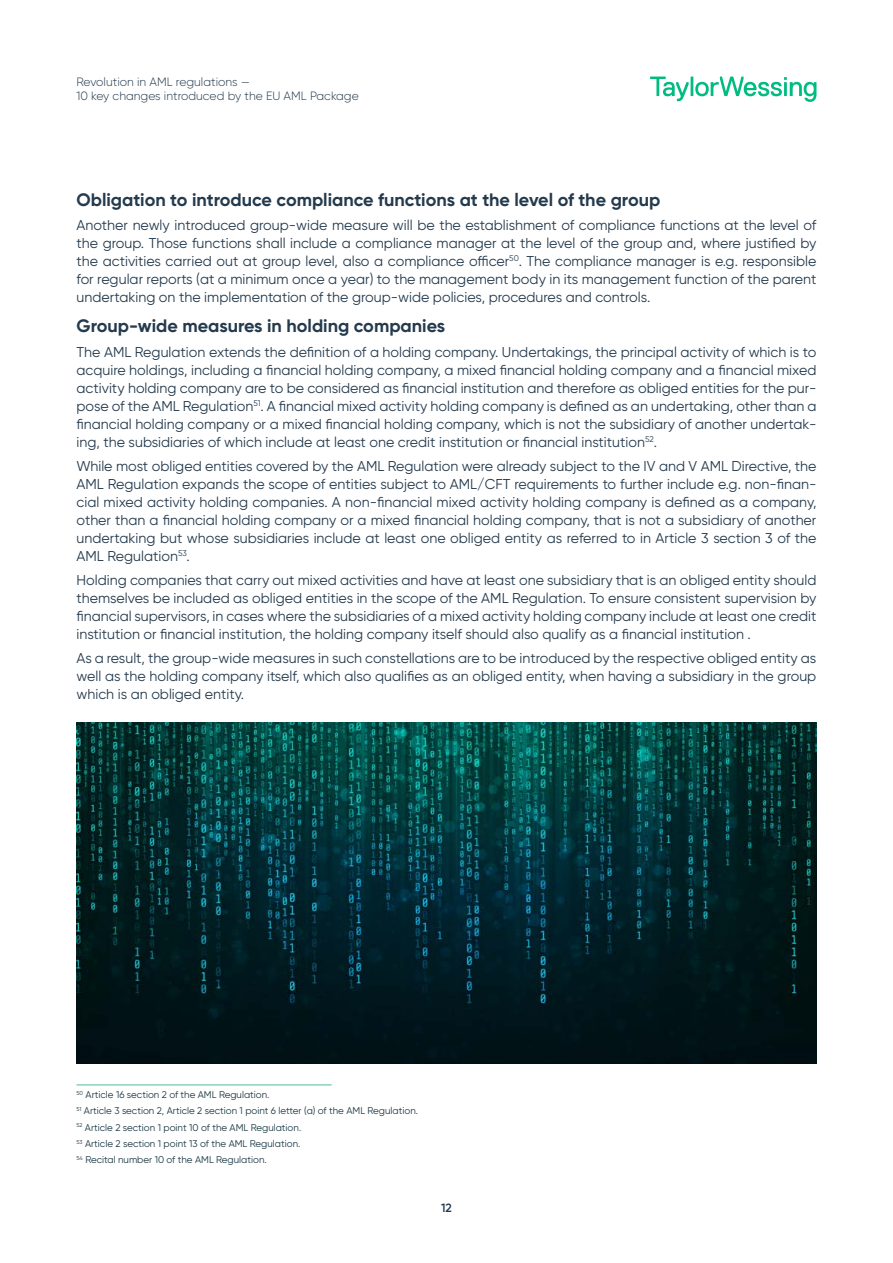
<style>
.page{position:relative;width:893px;height:1263px;background:#fff}
.page>*{position:absolute;margin:0;border:0;box-sizing:border-box;transform-origin:0 0}
.Zwischenüberschrift_Grad_2{font:700 18px "Gilroy";color:#243a4d}
.Body_text{font:14.25px/18px "Gilroy";color:#243a4d;text-align:justify}
.t1{font:300 12px/13.5px "Gilroy";color:#243a4d}
.t2{font:600 12px "Gilroy";color:#243a4d}
.Body_text-2{font:9.75px "Gilroy";color:#173542}
</style>
<div class="page">
<svg style="left:650px;top:77px;width:166px;height:25px"></svg>
<hr style="left:77px;top:1084px;width:255px;height:1px;background:#51b89c">
<img style="left:77px;top:723px;width:739px;height:340px">
<p class="t1" style="left:77px;top:75px;width:284px">Revolution in AML regulations —<br>10 key changes introduced by the EU AML Package</p>
<p class="Zwischenüberschrift_Grad_2" style="left:77px;top:188px;width:585px">Obligation to introduce compliance functions at the level of the group</p>
<p class="Body_text" style="left:77px;top:216px;width:741px">Another newly introduced group-wide measure will be the establishment of compliance functions at the level of the group. Those functions shall include a compliance manager at the level of the group and, where justified by the activities carried out at group level, also a compliance officer<sup>50</sup>. The compliance manager is e.g. responsible for regular reports (at a minimum once a year) to the management body in its management function of the parent undertaking on the implementation of the group-wide policies, procedures and controls.</p>
<p class="Zwischenüberschrift_Grad_2" style="left:77px;top:315px;width:370px">Group-wide measures in holding companies</p>
<p class="Body_text" style="left:77px;top:342px;width:741px">The AML Regulation extends the definition of a holding company. Undertakings, the principal activity of which is to acquire holdings, including a financial holding company, a mixed financial holding company and a financial mixed activity holding company are to be considered as financial institution and therefore as obliged entities for the pur&shy;pose of the AML Regulation<sup>51</sup>. A financial mixed activity holding company is defined as an undertaking, other than a financial holding company or a mixed financial holding company, which is not the subsidiary of another undertak&shy;ing, the subsidiaries of which include at least one credit institution or financial institution<sup>52</sup>.</p>
<p class="Body_text" style="left:77px;top:456px;width:741px">While most obliged entities covered by the AML Regulation were already subject to the IV and V AML Directive, the AML Regulation expands the scope of entities subject to AML/CFT requirements to further include e.g. non-finan&shy;cial mixed activity holding companies. A non-financial mixed activity holding company is defined as a company, other than a financial holding company or a mixed financial holding company, that is not a subsidiary of another undertaking but whose subsidiaries include at least one obliged entity as referred to in Article 3 section 3 of the AML Regulation<sup>53</sup>.</p>
<p class="Body_text" style="left:77px;top:570px;width:741px">Holding companies that carry out mixed activities and have at least one subsidiary that is an obliged entity should themselves be included as obliged entities in the scope of the AML Regulation. To ensure consistent supervision by financial supervisors, in cases where the subsidiaries of a mixed activity holding company include at least one credit institution or financial institution, the holding company itself should also qualify as a financial institution .</p>
<p class="Body_text" style="left:77px;top:648px;width:741px">As a result, the group-wide measures in such constellations are to be introduced by the respective obliged entity as well as the holding company itself, which also qualifies as an obliged entity, when having a subsidiary in the group which is an obliged entity.</p>
<p class="Body_text-2" style="left:77px;top:1089px;width:194px"><sup>50</sup> Article 16 section 2 of the AML Regulation.</p>
<p class="Body_text-2" style="left:77px;top:1105px;width:343px"><sup>51</sup> Article 3 section 2, Article 2 section 1 point 6 letter (a) of the AML Regulation.</p>
<p class="Body_text-2" style="left:77px;top:1121px;width:226px"><sup>52</sup> Article 2 section 1 point 10 of the AML Regulation.</p>
<p class="Body_text-2" style="left:77px;top:1137px;width:225px"><sup>53</sup> Article 2 section 1 point 13 of the AML Regulation.</p>
<p class="Body_text-2" style="left:77px;top:1154px;width:192px"><sup>54</sup> Recital number 10 of the AML Regulation.</p>
<p class="t2" style="left:441px;top:1200px;width:12px">12</p>
</div>
